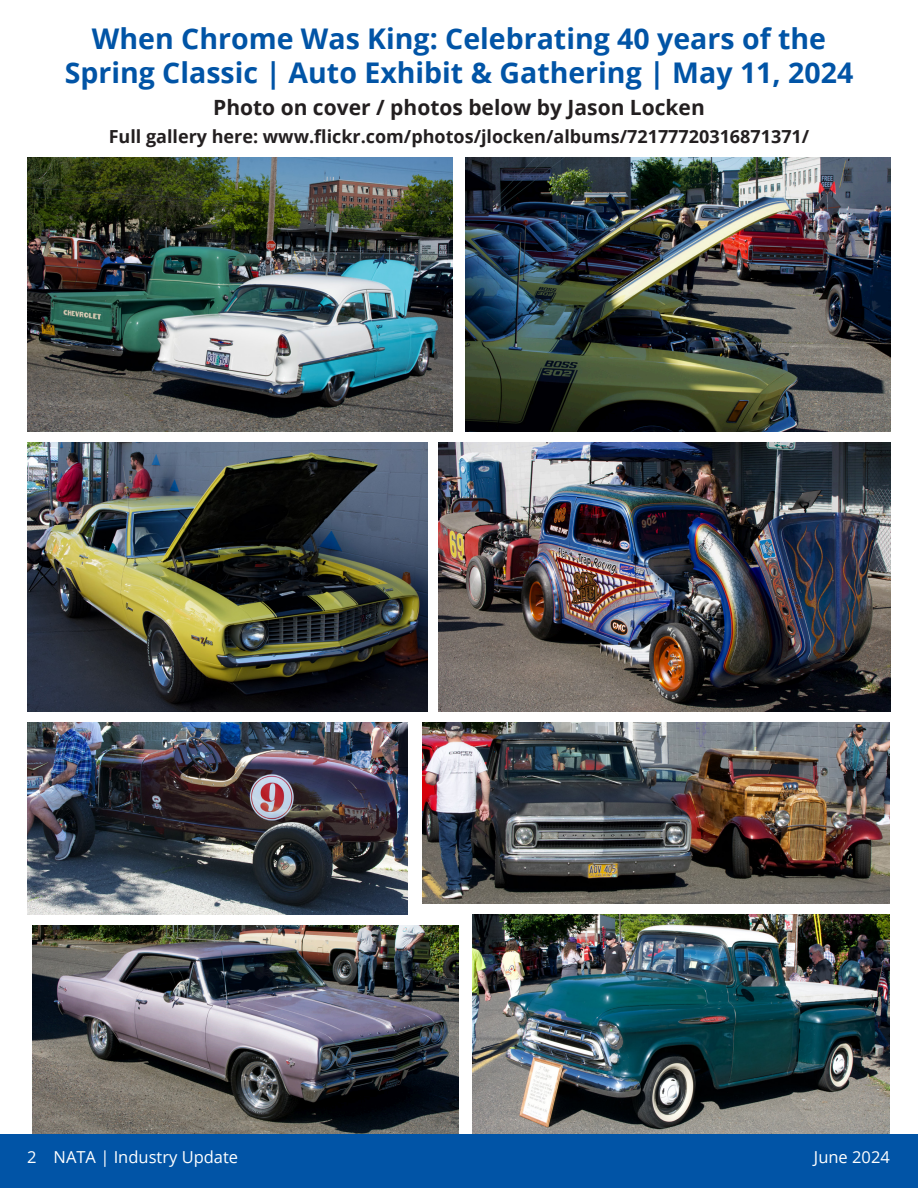
<style>
.page{position:relative;width:918px;height:1188px;background:#fff}
.page>*{position:absolute;margin:0;border:0;box-sizing:border-box;transform-origin:0 0}
.Text_12_point_regular{font:700 28.5px/34.2px "Open Sans";color:#0154a6;text-align:center}
.Text_12_point_regular-2{font:700 21px "Open Sans";color:#231f20}
.Text_12_point_regular-3{font:700 18px "Open Sans";color:#231f20}
.t1{font:16.5px "Open Sans";color:#fff}
</style>
<div class="page">
<div style="left:0;top:1134px;width:918px;height:54px;background:#0154a6"></div>
<img style="left:423px;top:722px;width:467px;height:182px">
<img style="left:438px;top:442px;width:453px;height:269px">
<img style="left:466px;top:158px;width:425px;height:274px">
<img style="left:27px;top:158px;width:425px;height:274px">
<img style="left:27px;top:722px;width:381px;height:193px">
<img style="left:27px;top:442px;width:401px;height:269px">
<img style="left:473px;top:915px;width:416px;height:219px">
<img style="left:32px;top:926px;width:426px;height:208px">
<p class="Text_12_point_regular" style="left:65px;top:21px;width:790px">When Chrome Was King: Celebrating 40 years of the<br>Spring Classic | Auto Exhibit &amp; Gathering | May 11, 2024</p>
<p class="Text_12_point_regular-2" style="left:213px;top:93px;width:493px">Photo on cover / photos below by Jason Locken</p>
<p class="Text_12_point_regular-3" style="left:109px;top:124px;width:702px">Full gallery here: www.flickr.com/photos/jlocken/albums/72177720316871371/</p>
<p class="t1" style="left:27px;top:1146px;width:213px">2 NATA | Industry Update</p>
<p class="t1" style="left:814px;top:1146px;width:77px">June 2024</p>
</div>
